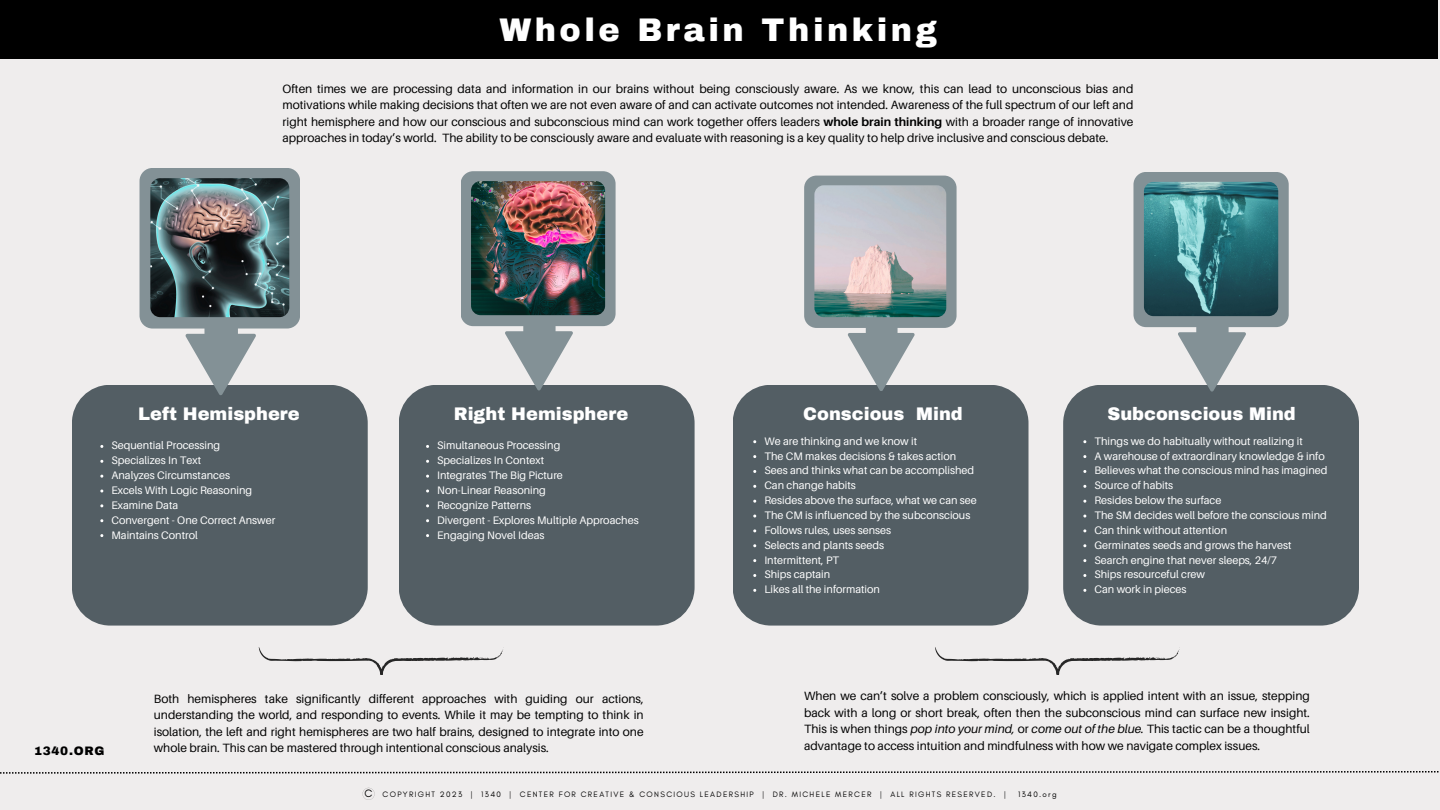
<style>
.page{position:relative;width:1440px;height:810px;background:#efeded}
.page>*{position:absolute;margin:0;border:0;box-sizing:border-box;transform-origin:0 0}
.t1{font:900 32px "Archivo";letter-spacing:.11em;color:#fff}
.t2{font:900 17.8px "Archivo";color:#fff}
.t3{font:12px/16.5px "Aileron";color:#000;text-align:justify}
.t4{font:900 12px "Archivo";letter-spacing:.06em;color:#000}
.t5{font:10.9px "Aileron";color:#fff}
.t6{font:10.9px "Glacial Indifference";color:#000}
.t7{font:8px "Glacial Indifference";letter-spacing:.165em;color:#000}
.s1{font-weight:700}
.s2{font-style:italic}
</style>
<div class="page">
<svg style="left:363px;top:788px;width:12px;height:12px"></svg>
<svg style="left:0;top:771px;width:1439px;height:3px"></svg>
<div style="left:733px;top:385px;width:296px;height:241px;background:#535e64;border-radius:38px"></div>
<svg style="left:804px;top:176px;width:153px;height:215px"></svg>
<img style="left:814px;top:185px;width:132px;height:132px;border-radius:9px">
<svg style="left:935px;top:647px;width:245px;height:28px"></svg>
<svg style="left:258px;top:647px;width:246px;height:28px"></svg>
<div style="left:72px;top:385px;width:296px;height:241px;background:#535e64;border-radius:38px"></div>
<svg style="left:140px;top:168px;width:160px;height:227px"></svg>
<img style="left:150px;top:178px;width:139px;height:139px;border-radius:10px">
<div style="left:399px;top:385px;width:296px;height:241px;background:#535e64;border-radius:38px"></div>
<svg style="left:461px;top:171px;width:155px;height:219px"></svg>
<img style="left:471px;top:181px;width:134px;height:134px;border-radius:10px">
<div style="left:1063px;top:385px;width:296px;height:241px;background:#535e64;border-radius:38px"></div>
<svg style="left:1133px;top:172px;width:156px;height:220px"></svg>
<img style="left:1144px;top:182px;width:134px;height:134px;border-radius:10px">
<div style="left:0;top:0;width:1438px;height:59px;background:#000"></div>
<p class="t1" style="left:499px;top:13px;width:439px">Whole Brain Thinking</p>
<p class="t3" style="left:283px;top:80px;width:852px">Often times we are processing data and information in our brains without being consciously aware. As we know, this can lead to unconscious bias and motivations while making decisions that often we are not even aware of and can activate outcomes not intended. Awareness of the full spectrum of our left and right hemisphere and how our conscious and subconscious mind can work together offers leaders <span class="s1">whole brain thinking</span> with a broader range of innovative approaches in today’s world. The ability to be consciously aware and evaluate with reasoning is a key quality to help drive inclusive and conscious debate.</p>
<p class="t2" style="left:138px;top:405px;width:163px">Left Hemisphere</p>
<p class="t2" style="left:454px;top:404px;width:176px">Right Hemisphere</p>
<p class="t2" style="left:803px;top:404px;width:161px">Conscious Mind</p>
<p class="t2" style="left:1108px;top:405px;width:190px">Subconscious Mind</p>
<p class="t5" style="left:111px;top:439px;width:110px">Sequential Processing</p>
<p class="t5" style="left:111px;top:454px;width:91px">Specializes In Text</p>
<p class="t5" style="left:111px;top:469px;width:120px">Analyzes Circumstances</p>
<p class="t5" style="left:111px;top:483px;width:142px">Excels With Logic Reasoning</p>
<p class="t5" style="left:111px;top:498px;width:68px">Examine Data</p>
<p class="t5" style="left:111px;top:513px;width:165px">Convergent - One Correct Answer</p>
<p class="t5" style="left:111px;top:528px;width:88px">Maintains Control</p>
<p class="t5" style="left:437px;top:439px;width:125px">Simultaneous Processing</p>
<p class="t5" style="left:437px;top:454px;width:108px">Specializes In Context</p>
<p class="t5" style="left:437px;top:469px;width:127px">Integrates The Big Picture</p>
<p class="t5" style="left:437px;top:483px;width:110px">Non-Linear Reasoning</p>
<p class="t5" style="left:437px;top:498px;width:96px">Recognize Patterns</p>
<p class="t5" style="left:437px;top:513px;width:203px">Divergent - Explores Multiple Approaches</p>
<p class="t5" style="left:437px;top:528px;width:109px">Engaging Novel Ideas</p>
<p class="t5" style="left:764px;top:434px;width:154px">We are thinking and we know it</p>
<p class="t5" style="left:764px;top:449px;width:193px">The CM makes decisions &amp; takes action</p>
<p class="t5" style="left:764px;top:464px;width:211px">Sees and thinks what can be accomplished</p>
<p class="t5" style="left:764px;top:479px;width:93px">Can change habits</p>
<p class="t5" style="left:764px;top:494px;width:214px">Resides above the surface, what we can see</p>
<p class="t5" style="left:764px;top:508px;width:208px">The CM is influenced by the subconscious</p>
<p class="t5" style="left:764px;top:523px;width:128px">Follows rules, uses senses</p>
<p class="t5" style="left:764px;top:538px;width:121px">Selects and plants seeds</p>
<p class="t5" style="left:764px;top:553px;width:76px">Intermittent, PT</p>
<p class="t5" style="left:764px;top:568px;width:67px">Ships captain</p>
<p class="t5" style="left:764px;top:583px;width:117px">Likes all the information</p>
<p class="t5" style="left:1094px;top:434px;width:210px">Things we do habitually without realizing it</p>
<p class="t5" style="left:1094px;top:449px;width:232px">A warehouse of extraordinary knowledge &amp; info</p>
<p class="t5" style="left:1094px;top:464px;width:235px">Believes what the conscious mind has imagined</p>
<p class="t5" style="left:1094px;top:479px;width:80px">Source of habits</p>
<p class="t5" style="left:1094px;top:494px;width:128px">Resides below the surface</p>
<p class="t5" style="left:1094px;top:508px;width:234px">The SM decides well before the conscious mind</p>
<p class="t5" style="left:1094px;top:523px;width:134px">Can think without attention</p>
<p class="t5" style="left:1094px;top:538px;width:199px">Germinates seeds and grows the harvest</p>
<p class="t5" style="left:1094px;top:553px;width:184px">Search engine that never sleeps, 24/7</p>
<p class="t5" style="left:1094px;top:568px;width:112px">Ships resourceful crew</p>
<p class="t5" style="left:1094px;top:583px;width:94px">Can work in pieces</p>
<p class="t4" style="left:34px;top:745px;width:72px">1340.ORG</p>
<p class="t3" style="left:154px;top:690px;width:491px">Both hemispheres take significantly different approaches with guiding our actions, understanding the world, and responding to events. While it may be tempting to think in isolation, the left and right hemispheres are two half brains, designed to integrate into one whole brain. This can be mastered through intentional conscious analysis.</p>
<p class="t3" style="left:804px;top:688px;width:507px">When we can’t solve a problem consciously, which is applied intent with an issue, stepping back with a long or short break, often then the subconscious mind can surface new insight.<br>This is when things <span class="s2">pop into your mind,</span> or <span class="s2">come out of the blue.</span> This tactic can be a thoughtful advantage to access intuition and mindfulness with how we navigate complex issues.</p>
<p class="t6" style="left:365px;top:787px;width:9px">C</p>
<p class="t7" style="left:383px;top:789px;width:625px">COPYRIGHT 2023 | 1340 | CENTER FOR CREATIVE &amp; CONSCIOUS LEADERSHIP | DR. MICHELE MERCER | ALL RIGHTS RESERVED. |</p>
<p class="t7" style="left:1018px;top:789px;width:40px">1340.org</p>
</div>
